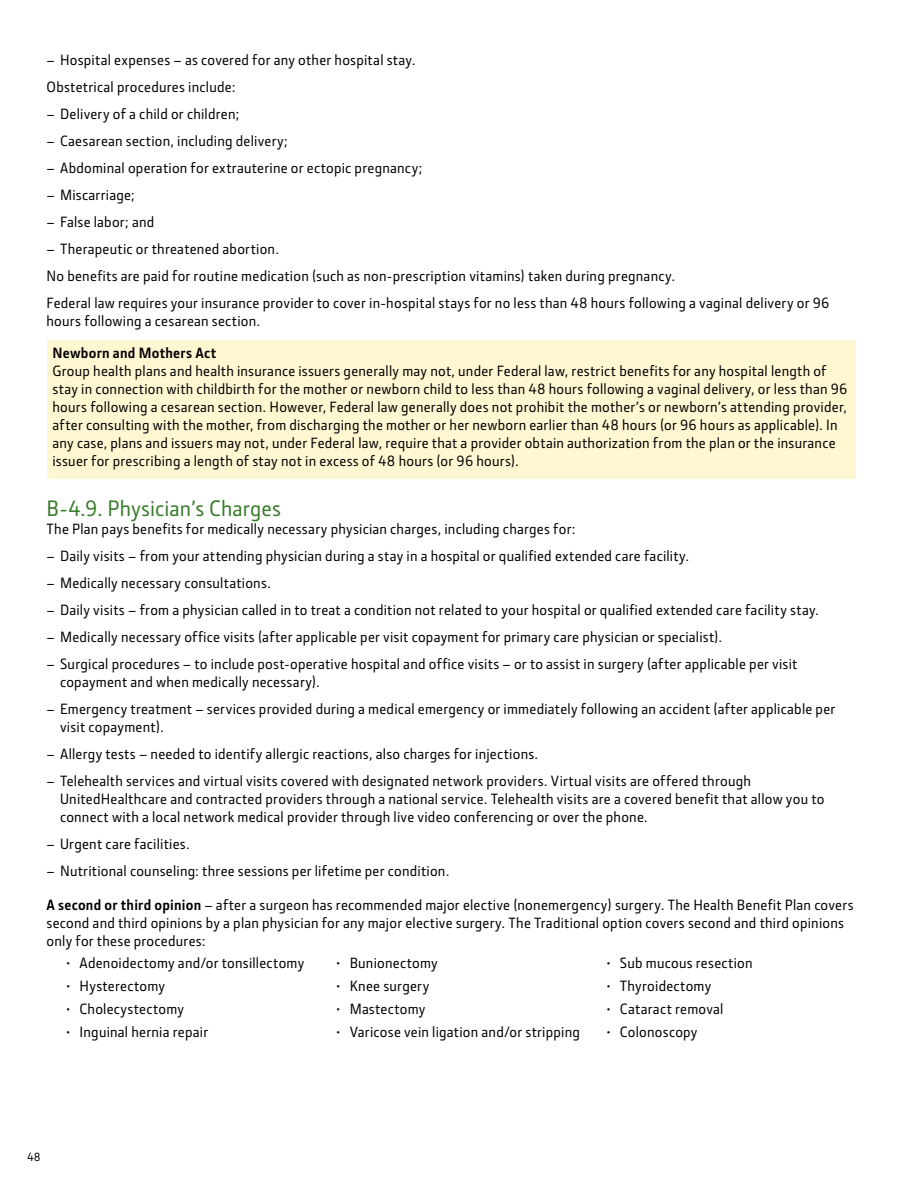
<style>
.page{position:relative;width:905px;height:1188px;background:#fff}
.page>*{position:absolute;margin:0;border:0;box-sizing:border-box;transform-origin:0 0}
.t1{font:500 22.5px "JD Sans Pro";letter-spacing:.005em;color:#387c2b}
.t2{font:500 15px/18px "JD Sans Pro";letter-spacing:.015em;color:#000}
.t3{font:700 15px "JD Sans Pro";letter-spacing:.02em;color:#000}
.t4{font:500 12px "JD Sans Pro";color:#000}
.s1{font-weight:700}
</style>
<div class="page">
<div style="left:47px;top:341px;width:808px;height:138px;background:#fff6d2"></div>
<p class="t2" style="left:47px;top:46px;width:370px;line-height:27px">– Hospital expenses – as covered for any other hospital stay.<br>Obstetrical procedures include:</p>
<p class="t2" style="left:47px;top:104px;width:194px">– Delivery of a child or children;</p>
<p class="t2" style="left:47px;top:131px;width:243px">– Caesarean section, including delivery;</p>
<p class="t2" style="left:47px;top:158px;width:377px">– Abdominal operation for extrauterine or ectopic pregnancy;</p>
<p class="t2" style="left:47px;top:185px;width:90px">– Miscarriage;</p>
<p class="t2" style="left:47px;top:212px;width:109px">– False labor; and</p>
<p class="t2" style="left:47px;top:235px;width:784px;line-height:27px">– Therapeutic or threatened abortion.<br>No benefits are paid for routine medication (such as non-prescription vitamins) taken during pregnancy.<br>Federal law requires your insurance provider to cover in-hospital stays for no less than 48 hours following a vaginal delivery or 96</p>
<p class="t2" style="left:47px;top:311px;width:215px">hours following a cesarean section.</p>
<p class="t3" style="left:53px;top:343px;width:165px">Newborn and Mothers Act</p>
<p class="t2" style="left:53px;top:361px;width:796px">Group health plans and health insurance issuers generally may not, under Federal law, restrict benefits for any hospital length of stay in connection with childbirth for the mother or newborn child to less than 48 hours following a vaginal delivery, or less than 96 hours following a cesarean section. However, Federal law generally does not prohibit the mother’s or newborn’s attending provider, after consulting with the mother, from discharging the mother or her newborn earlier than 48 hours (or 96 hours as applicable). In any case, plans and issuers may not, under Federal law, require that a provider obtain authorization from the plan or the insurance issuer for prescribing a length of stay not in excess of 48 hours (or 96 hours).</p>
<h1 class="t1" style="left:47px;top:493px;width:236px">B-4.9. Physician’s Charges</h1>
<p class="t2" style="left:47px;top:519px;width:530px">The Plan pays benefits for medically necessary physician charges, including charges for:</p>
<p class="t2" style="left:47px;top:546px;width:644px">– Daily visits – from your attending physician during a stay in a hospital or qualified extended care facility.</p>
<p class="t2" style="left:47px;top:573px;width:226px">– Medically necessary consultations.</p>
<p class="t2" style="left:47px;top:600px;width:774px">– Daily visits – from a physician called in to treat a condition not related to your hospital or qualified extended care facility stay.</p>
<p class="t2" style="left:47px;top:627px;width:677px">– Medically necessary office visits (after applicable per visit copayment for primary care physician or specialist).</p>
<p class="t2" style="left:60px;top:654px;width:739px;text-indent:-14px">– Surgical procedures – to include post-operative hospital and office visits – or to assist in surgery (after applicable per visit copayment and when medically necessary).</p>
<p class="t2" style="left:60px;top:699px;width:776px;text-indent:-14px">– Emergency treatment – services provided during a medical emergency or immediately following an accident (after applicable per visit copayment).</p>
<p class="t2" style="left:47px;top:744px;width:493px">– Allergy tests – needed to identify allergic reactions, also charges for injections.</p>
<p class="t2" style="left:60px;top:771px;width:765px;text-indent:-14px">– Telehealth services and virtual visits covered with designated network providers. Virtual visits are offered through<br>UnitedHealthcare and contracted providers through a national service. Telehealth visits are a covered benefit that allow you to connect with a local network medical provider through live video conferencing or over the phone.</p>
<p class="t2" style="left:47px;top:834px;width:145px">– Urgent care facilities.</p>
<p class="t2" style="left:47px;top:861px;width:404px">– Nutritional counseling: three sessions per lifetime per condition.</p>
<p class="t2" style="left:47px;top:895px;width:808px"><span class="s1">A second or third opinion</span> – after a surgeon has recommended major elective (nonemergency) surgery. The Health Benefit Plan covers second and third opinions by a plan physician for any major elective surgery. The Traditional option covers second and third opinions only for these procedures:</p>
<p class="t2" style="left:66px;top:954px;width:240px">• Adenoidectomy and/or tonsillectomy</p>
<p class="t2" style="left:336px;top:954px;width:103px">• Bunionectomy</p>
<p class="t2" style="left:606px;top:954px;width:148px">• Sub mucous resection</p>
<p class="t2" style="left:66px;top:977px;width:101px">• Hysterectomy</p>
<p class="t2" style="left:336px;top:977px;width:95px">• Knee surgery</p>
<p class="t2" style="left:606px;top:977px;width:106px">• Thyroidectomy</p>
<p class="t2" style="left:66px;top:999px;width:120px">• Cholecystectomy</p>
<p class="t2" style="left:336px;top:999px;width:91px">• Mastectomy</p>
<p class="t2" style="left:606px;top:999px;width:119px">• Cataract removal</p>
<p class="t2" style="left:66px;top:1022px;width:144px">• Inguinal hernia repair</p>
<p class="t2" style="left:336px;top:1022px;width:245px">• Varicose vein ligation and/or stripping</p>
<p class="t2" style="left:606px;top:1022px;width:93px">• Colonoscopy</p>
<p class="t4" style="left:27px;top:1149px;width:15px">48</p>
</div>
